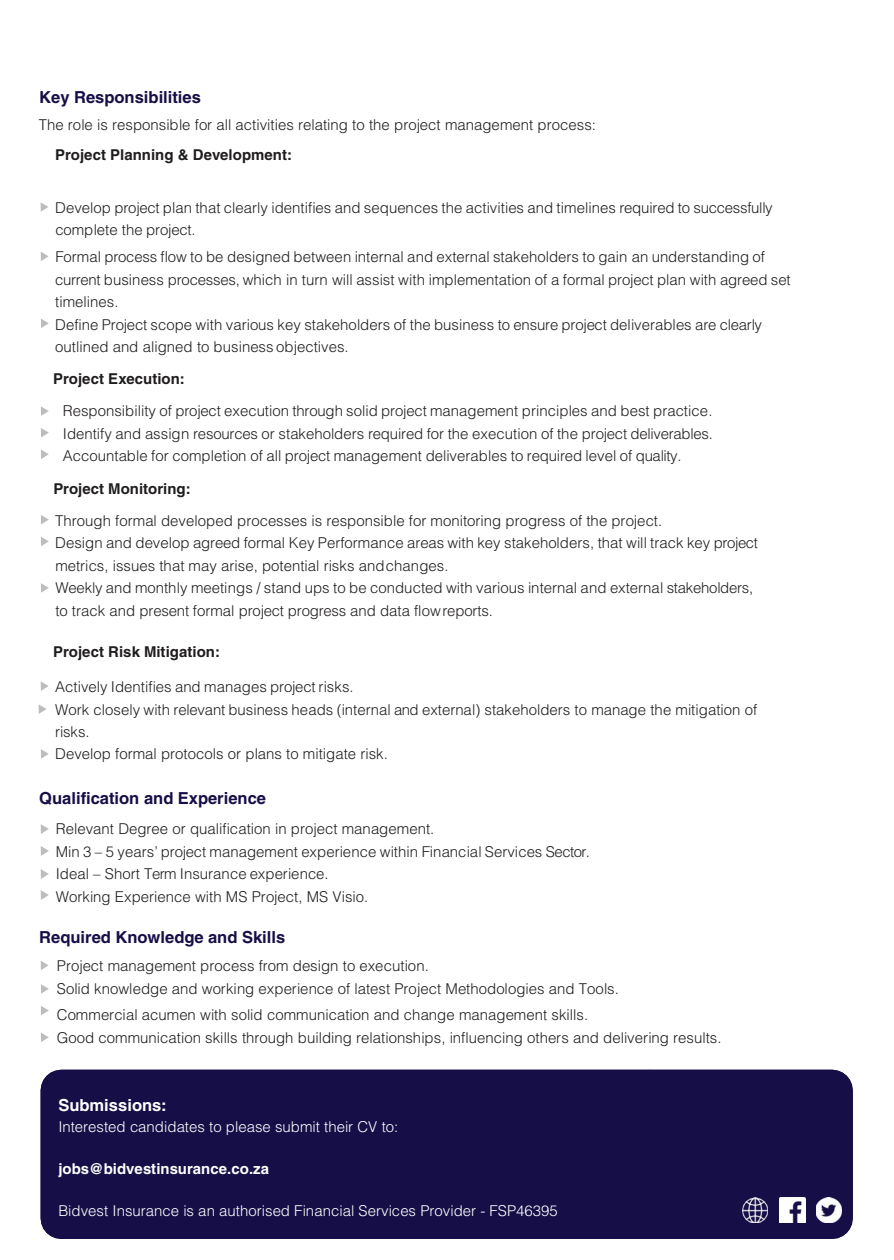
<style>
.page{position:relative;width:894px;height:1260px;background:#fff}
.page>*{position:absolute;margin:0;border:0;box-sizing:border-box;transform-origin:0 0}
.t1{font:700 16.5px "Helvetica LT Std";color:#170e48}
.t2{font:700 16.5px "Helvetica LT Std";color:#fff}
.t3{font:300 15px/22.4px "Helvetica LT Std";color:#201d1e}
.t4{font:300 15px "Helvetica LT Std";color:#fff}
.t5{font:700 15px "Helvetica LT Std";color:#201d1e}
.t6{font:700 15px "Helvetica LT Std";letter-spacing:.005em;color:#fff}
</style>
<div class="page">
<img style="left:40px;top:1087px;width:1px;height:134px">
<div style="left:41px;top:1070px;width:811px;height:169px;background:#160e47"></div>
<img style="left:742px;top:1198px;width:25px;height:25px">
<img style="left:779px;top:1198px;width:26px;height:25px">
<img style="left:815px;top:1197px;width:26px;height:26px">
<svg style="left:41px;top:252px;width:8px;height:9px"></svg>
<svg style="left:41px;top:319px;width:8px;height:9px"></svg>
<svg style="left:41px;top:406px;width:8px;height:10px"></svg>
<svg style="left:41px;top:428px;width:8px;height:10px"></svg>
<svg style="left:41px;top:450px;width:8px;height:9px"></svg>
<svg style="left:41px;top:515px;width:8px;height:9px"></svg>
<svg style="left:41px;top:537px;width:8px;height:9px"></svg>
<svg style="left:41px;top:583px;width:8px;height:10px"></svg>
<svg style="left:41px;top:681px;width:8px;height:10px"></svg>
<svg style="left:41px;top:749px;width:8px;height:10px"></svg>
<svg style="left:41px;top:961px;width:8px;height:9px"></svg>
<svg style="left:41px;top:1006px;width:8px;height:9px"></svg>
<svg style="left:41px;top:1033px;width:8px;height:9px"></svg>
<svg style="left:41px;top:984px;width:8px;height:10px"></svg>
<svg style="left:41px;top:824px;width:8px;height:10px"></svg>
<svg style="left:41px;top:846px;width:8px;height:10px"></svg>
<svg style="left:41px;top:869px;width:8px;height:10px"></svg>
<svg style="left:41px;top:890px;width:8px;height:10px"></svg>
<svg style="left:41px;top:202px;width:7px;height:10px"></svg>
<svg style="left:39px;top:704px;width:7px;height:10px"></svg>
<p class="t1" style="left:39px;top:87px;width:163px">Key Responsibilities</p>
<p class="t3" style="left:39px;top:113px;width:558px">The role is responsible for all activities relating to the project management process:</p>
<p class="t5" style="left:55px;top:146px;width:238px">Project Planning &amp; Development:</p>
<p class="t3" style="left:55px;top:196px;width:718px">Develop project plan that clearly identifies and sequences the activities and timelines required to successfully complete the project.</p>
<p class="t3" style="left:55px;top:246px;width:736px">Formal process flow to be designed between internal and external stakeholders to gain an understanding of current business processes, which in turn will assist with implementation of a formal project plan with agreed set timelines.<br>Define Project scope with various key stakeholders of the business to ensure project deliverables are clearly outlined and aligned to business objectives.</p>
<p class="t5" style="left:53px;top:370px;width:133px">Project Execution:</p>
<p class="t3" style="left:63px;top:400px;width:651px;text-align:justify">Responsibility of project execution through solid project management principles and best practice.<br>Identify and assign resources or stakeholders required for the execution of the project deliverables.<br>Accountable for completion of all project management deliverables to required level of quality.</p>
<p class="t5" style="left:53px;top:479px;width:139px">Project Monitoring:</p>
<p class="t3" style="left:55px;top:509px;width:704px">Through formal developed processes is responsible for monitoring progress of the project.<br>Design and develop agreed formal Key Performance areas with key stakeholders, that will track key project metrics, issues that may arise, potential risks andchanges.<br>Weekly and monthly meetings / stand ups to be conducted with various internal and external stakeholders, to track and present formal project progress and data flowreports.</p>
<p class="t5" style="left:53px;top:643px;width:168px">Project Risk Mitigation:</p>
<p class="t3" style="left:55px;top:676px;width:703px">Actively Identifies and manages project risks.<br>Work closely with relevant business heads (internal and external) stakeholders to manage the mitigation of risks.<br>Develop formal protocols or plans to mitigate risk.</p>
<p class="t1" style="left:39px;top:788px;width:228px">Qualification and Experience</p>
<p class="t3" style="left:56px;top:818px;width:535px">Relevant Degree or qualification in project management.<br>Min 3 – 5 years’ project management experience within Financial Services Sector.<br>Ideal – Short Term Insurance experience.<br>Working Experience with MS Project, MS Visio.</p>
<p class="t1" style="left:39px;top:927px;width:247px">Required Knowledge and Skills</p>
<p class="t3" style="left:57px;top:955px;width:563px">Project management process from design to execution.<br>Solid knowledge and working experience of latest Project Methodologies and Tools.</p>
<p class="t3" style="left:57px;top:1004px;width:666px">Commercial acumen with solid communication and change management skills.<br>Good communication skills through building relationships, influencing others and delivering results.</p>
<p class="t2" style="left:58px;top:1095px;width:110px">Submissions:</p>
<p class="t4" style="left:58px;top:1117px;width:341px">Interested candidates to please submit their CV to:</p>
<p class="t6" style="left:58px;top:1160px;width:212px">jobs@bidvestinsurance.co.za</p>
<p class="t4" style="left:58px;top:1201px;width:501px">Bidvest Insurance is an authorised Financial Services Provider - FSP46395</p>
</div>
